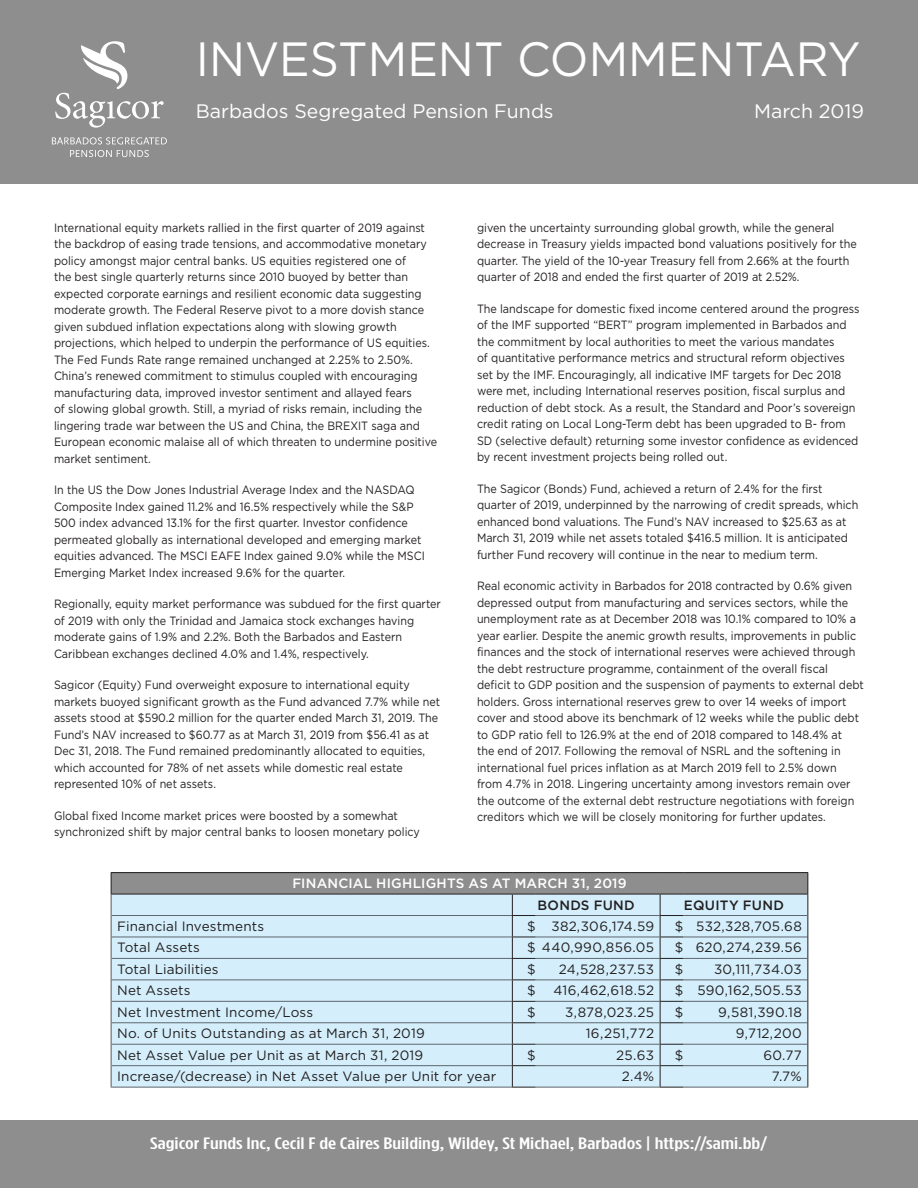
<style>
.page{position:relative;width:918px;height:1188px;background:#fff}
.page>*{position:absolute;margin:0;border:0;box-sizing:border-box;transform-origin:0 0}
.t1{font:48px "Gotham";color:#fff;scale:.95 1}
.t2{font:19.5px "Gotham";color:#fff}
.t3{font:500 16.5px "Gotham Condensed";color:#fff;scale:1.4 1}
.t4{font:13.5px "Gotham";letter-spacing:.01em;color:#231f20}
.t5{font:500 13.5px "Gotham";letter-spacing:.015em;color:#fff}
.t6{font:500 13.5px "Gotham";letter-spacing:.025em;color:#231f20}
.t7{font:12px/16.5px "Gotham";color:#231f20;scale:.9 1}
</style>
<div class="page">
<div style="left:0;top:0;width:918px;height:184px;background:#8e8e8f"></div>
<div style="left:0;top:1120px;width:918px;height:68px;background:#8e8e8f"></div>
<svg style="left:55px;top:41px;width:109px;height:87px"></svg>
<svg style="left:52px;top:137px;width:115px;height:20px"></svg>
<div style="left:111px;top:873px;width:697px;height:21px;background:#8e8e8f"></div>
<div style="left:112px;top:895px;width:695px;height:192px;background:#d4effb"></div>
<hr style="left:111px;top:915px;width:401px;height:1px;background:#5d666e">
<hr style="left:683px;top:915px;width:124px;height:1px;background:#5d666e">
<hr style="left:536px;top:915px;width:124px;height:1px;background:#5d666e">
<hr style="left:111px;top:937px;width:401px;height:1px;background:#5d666e">
<hr style="left:683px;top:937px;width:124px;height:1px;background:#5d666e">
<hr style="left:536px;top:937px;width:124px;height:1px;background:#5d666e">
<hr style="left:111px;top:958px;width:401px;height:1px;background:#5d666e">
<hr style="left:683px;top:958px;width:124px;height:1px;background:#5d666e">
<hr style="left:536px;top:958px;width:124px;height:1px;background:#5d666e">
<hr style="left:111px;top:980px;width:401px;height:1px;background:#5d666e">
<hr style="left:683px;top:980px;width:124px;height:1px;background:#5d666e">
<hr style="left:536px;top:980px;width:124px;height:1px;background:#5d666e">
<hr style="left:111px;top:1001px;width:401px;height:1px;background:#5d666e">
<hr style="left:683px;top:1001px;width:124px;height:1px;background:#5d666e">
<hr style="left:536px;top:1001px;width:124px;height:1px;background:#5d666e">
<hr style="left:111px;top:1022px;width:401px;height:1px;background:#5d666e">
<hr style="left:683px;top:1022px;width:124px;height:1px;background:#5d666e">
<hr style="left:536px;top:1022px;width:124px;height:1px;background:#5d666e">
<hr style="left:111px;top:1044px;width:401px;height:1px;background:#5d666e">
<hr style="left:683px;top:1044px;width:124px;height:1px;background:#5d666e">
<hr style="left:536px;top:1044px;width:124px;height:1px;background:#5d666e">
<hr style="left:111px;top:1065px;width:401px;height:1px;background:#5d666e">
<hr style="left:683px;top:1065px;width:124px;height:1px;background:#5d666e">
<hr style="left:536px;top:1065px;width:124px;height:1px;background:#5d666e">
<hr style="left:111px;top:1087px;width:401px;height:1px;background:#5d666e">
<hr style="left:683px;top:1087px;width:125px;height:1px;background:#5d666e">
<hr style="left:536px;top:1087px;width:124px;height:1px;background:#5d666e">
<hr style="left:111px;top:872px;width:401px;height:1px;background:#231f20">
<svg style="left:111px;top:873px;width:1px;height:214px"></svg>
<svg style="left:512px;top:872px;width:24px;height:1px"></svg>
<hr style="left:536px;top:872px;width:124px;height:1px;background:#231f20">
<svg style="left:660px;top:872px;width:23px;height:1px"></svg>
<hr style="left:683px;top:872px;width:125px;height:1px;background:#231f20">
<hr style="left:111px;top:894px;width:401px;height:1px;background:#231f20">
<svg style="left:512px;top:894px;width:24px;height:194px;background:#c5dde8"></svg>
<hr style="left:536px;top:894px;width:124px;height:1px;background:#231f20">
<svg style="left:660px;top:894px;width:23px;height:194px;background:#c6dfea"></svg>
<hr style="left:683px;top:894px;width:125px;height:1px;background:#231f20">
<svg style="left:807px;top:873px;width:1px;height:214px"></svg>
<h1 class="t1" style="left:196px;top:29px;width:701px">INVESTMENT COMMENTARY</h1>
<h2 class="t2" style="left:196px;top:99px;width:359px">Barbados Segregated Pension Funds</h2>
<h2 class="t2" style="left:754px;top:99px;width:111px">March 2019</h2>
<p class="t7" style="left:54px;top:219px;width:427px">International equity markets rallied in the first quarter of 2019 against the backdrop of easing trade tensions, and accommodative monetary policy amongst major central banks. US equities registered one of<br>the best single quarterly returns since 2010 buoyed by better than expected corporate earnings and resilient economic data suggesting moderate growth. The Federal Reserve pivot to a more dovish stance given subdued inflation expectations along with slowing growth projections, which helped to underpin the performance of US equities.<br>The Fed Funds Rate range remained unchanged at 2.25% to 2.50%.<br>China’s renewed commitment to stimulus coupled with encouraging manufacturing data, improved investor sentiment and allayed fears<br>of slowing global growth. Still, a myriad of risks remain, including the lingering trade war between the US and China, the BREXIT saga and European economic malaise all of which threaten to undermine positive market sentiment.</p>
<p class="t7" style="left:54px;top:481px;width:414px">In the US the Dow Jones Industrial Average Index and the NASDAQ Composite Index gained 11.2% and 16.5% respectively while the S&amp;P 500 index advanced 13.1% for the first quarter. Investor confidence permeated globally as international developed and emerging market equities advanced. The MSCI EAFE Index gained 9.0% while the MSCI Emerging Market Index increased 9.6% for the quarter.</p>
<p class="t7" style="left:54px;top:595px;width:432px">Regionally, equity market performance was subdued for the first quarter of 2019 with only the Trinidad and Jamaica stock exchanges having moderate gains of 1.9% and 2.2%. Both the Barbados and Eastern Caribbean exchanges declined 4.0% and 1.4%, respectively.</p>
<p class="t7" style="left:54px;top:676px;width:430px">Sagicor (Equity) Fund overweight exposure to international equity markets buoyed significant growth as the Fund advanced 7.7% while net assets stood at $590.2 million for the quarter ended March 31, 2019. The Fund’s NAV increased to $60.77 as at March 31, 2019 from $56.41 as at Dec 31, 2018. The Fund remained predominantly allocated to equities, which accounted for 78% of net assets while domestic real estate represented 10% of net assets.</p>
<p class="t7" style="left:54px;top:807px;width:408px">Global fixed Income market prices were boosted by a somewhat synchronized shift by major central banks to loosen monetary policy</p>
<p class="t7" style="left:477px;top:219px;width:424px">given the uncertainty surrounding global growth, while the general decrease in Treasury yields impacted bond valuations positively for the quarter. The yield of the 10-year Treasury fell from 2.66% at the fourth quarter of 2018 and ended the first quarter of 2019 at 2.52%.</p>
<p class="t7" style="left:477px;top:300px;width:427px">The landscape for domestic fixed income centered around the progress of the IMF supported “BERT” program implemented in Barbados and the commitment by local authorities to meet the various mandates<br>of quantitative performance metrics and structural reform objectives set by the IMF. Encouragingly, all indicative IMF targets for Dec 2018 were met, including International reserves position, fiscal surplus and reduction of debt stock. As a result, the Standard and Poor’s sovereign credit rating on Local Long-Term debt has been upgraded to B- from SD (selective default) returning some investor confidence as evidenced by recent investment projects being rolled out.</p>
<p class="t7" style="left:477px;top:480px;width:425px">The Sagicor (Bonds) Fund, achieved a return of 2.4% for the first quarter of 2019, underpinned by the narrowing of credit spreads, which enhanced bond valuations. The Fund’s NAV increased to $25.63 as at March 31, 2019 while net assets totaled $416.5 million. It is anticipated further Fund recovery will continue in the near to medium term.</p>
<p class="t7" style="left:477px;top:577px;width:431px">Real economic activity in Barbados for 2018 contracted by 0.6% given depressed output from manufacturing and services sectors, while the unemployment rate as at December 2018 was 10.1% compared to 10% a year earlier. Despite the anemic growth results, improvements in public finances and the stock of international reserves were achieved through the debt restructure programme, containment of the overall fiscal deficit to GDP position and the suspension of payments to external debt holders. Gross international reserves grew to over 14 weeks of import cover and stood above its benchmark of 12 weeks while the public debt to GDP ratio fell to 126.9% at the end of 2018 compared to 148.4% at<br>the end of 2017. Following the removal of NSRL and the softening in international fuel prices inflation as at March 2019 fell to 2.5% down from 4.7% in 2018. Lingering uncertainty among investors remain over the outcome of the external debt restructure negotiations with foreign creditors which we will be closely monitoring for further updates.</p>
<p class="t5" style="left:292px;top:874px;width:336px">FINANCIAL HIGHLIGHTS AS AT MARCH 31, 2019</p>
<p class="t6" style="left:538px;top:896px;width:99px">BONDS FUND</p>
<p class="t6" style="left:684px;top:896px;width:101px">EQUITY FUND</p>
<p class="t4" style="left:117px;top:918px;width:149px">Financial Investments</p>
<p class="t4" style="left:527px;top:918px;width:129px">$ 382,306,174.59</p>
<p class="t4" style="left:675px;top:918px;width:129px">$ 532,328,705.68</p>
<p class="t4" style="left:117px;top:939px;width:84px">Total Assets</p>
<p class="t4" style="left:527px;top:939px;width:129px">$ 440,990,856.05</p>
<p class="t4" style="left:675px;top:939px;width:129px">$ 620,274,239.56</p>
<p class="t4" style="left:117px;top:960px;width:103px">Total Liabilities</p>
<p class="t4" style="left:527px;top:960px;width:10px">$</p>
<p class="t4" style="left:559px;top:960px;width:97px">24,528,237.53</p>
<p class="t4" style="left:675px;top:960px;width:10px">$</p>
<p class="t4" style="left:714px;top:960px;width:89px">30,111,734.03</p>
<p class="t4" style="left:117px;top:982px;width:75px">Net Assets</p>
<p class="t4" style="left:527px;top:982px;width:10px">$</p>
<p class="t4" style="left:554px;top:982px;width:102px">416,462,618.52</p>
<p class="t4" style="left:675px;top:982px;width:129px">$ 590,162,505.53</p>
<p class="t4" style="left:117px;top:1003px;width:198px">Net Investment Income/Loss</p>
<p class="t4" style="left:527px;top:1003px;width:10px">$</p>
<p class="t4" style="left:565px;top:1003px;width:90px">3,878,023.25</p>
<p class="t4" style="left:675px;top:1003px;width:10px">$</p>
<p class="t4" style="left:718px;top:1003px;width:85px">9,581,390.18</p>
<p class="t4" style="left:117px;top:1025px;width:309px">No. of Units Outstanding as at March 31, 2019</p>
<p class="t4" style="left:586px;top:1025px;width:70px">16,251,772</p>
<p class="t4" style="left:736px;top:1025px;width:67px">9,712,200</p>
<p class="t4" style="left:117px;top:1046px;width:308px">Net Asset Value per Unit as at March 31, 2019</p>
<p class="t4" style="left:527px;top:1046px;width:10px">$</p>
<p class="t4" style="left:616px;top:1046px;width:39px">25.63</p>
<p class="t4" style="left:675px;top:1046px;width:10px">$</p>
<p class="t4" style="left:763px;top:1046px;width:40px">60.77</p>
<p class="t4" style="left:117px;top:1068px;width:381px">Increase/(decrease) in Net Asset Value per Unit for year</p>
<p class="t4" style="left:622px;top:1068px;width:34px">2.4%</p>
<p class="t4" style="left:772px;top:1068px;width:31px">7.7%</p>
<h3 class="t3" style="left:150px;top:1134px;width:442px">Sagicor Funds Inc, Cecil F de Caires Building, Wildey, St Michael, Barbados | https://sami.bb/</h3>
</div>
